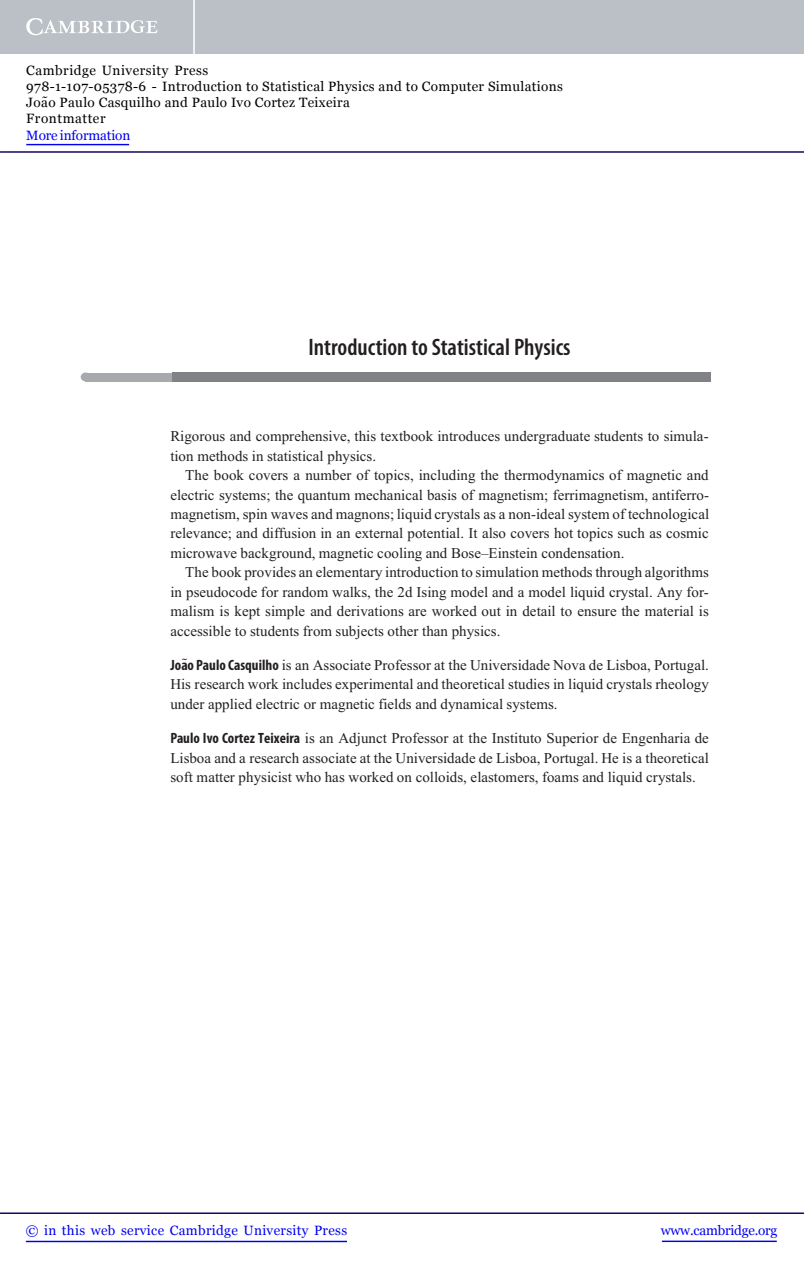
<style>
.page{position:relative;width:804px;height:1264px;background:#fff}
.page>*{position:absolute;margin:0;border:0;box-sizing:border-box;transform-origin:0 0}
.t1{font:600 condensed 23.85px "Myriad Pro";color:#231f20}
.t2{font:15px/19.5px "Times New Roman";letter-spacing:.005em;color:#231f20;text-align:justify}
.t3{font:15px "MTSY";color:#231f20}
.t4{font:13.5px/16.2px "Georgia";letter-spacing:.025em;color:#000}
.t5{font:13.5px "Georgia";letter-spacing:.025em;color:#0000f1}
.t6{font:13.5px "Georgia";letter-spacing:-.015em;color:#0000f1}
.t7{font:13.5px "Georgia";letter-spacing:-.01em;color:#0000f1}
.s1{font-family:"Myriad Pro";font-weight:700;font-stretch:condensed}
</style>
<div class="page">
<div style="left:85px;top:372px;width:87px;height:9px;background:#a8a9ad"></div>
<div style="left:81px;top:372px;width:10px;height:9px;background:#a8a9ad;border-radius:50%"></div>
<div style="left:0;top:0;width:804px;height:54px;background:#bac0c6"></div>
<svg style="left:26px;top:18px;width:132px;height:17px"></svg>
<hr style="left:193px;top:0;width:2px;height:54px;background:#fff">
<hr style="left:0;top:151px;width:804px;height:2px;background:#150666">
<hr style="left:662px;top:1240px;width:114px;height:2px;background:#0000f1">
<hr style="left:0;top:1212px;width:804px;height:1px;background:#150666">
<hr style="left:26px;top:1240px;width:321px;height:2px;background:#0000f1">
<hr style="left:26px;top:144px;width:103px;height:1px;background:#0000f1">
<p class="t4" style="left:26px;top:62px;width:538px">Cambridge University Press<br>978-1-107-05378-6 - Introduction to Statistical Physics and to Computer Simulations Joao Paulo Casquilho and Paulo Ivo Cortez Teixeira<br>Frontmatter</p>
<p class="t7" style="left:26px;top:127px;width:105px">More information</p>
<p class="t4" style="left:41px;top:94px;width:8px">˜</p>
<h1 class="t1" style="left:308px;top:338px;width:263px">Introduction to Statistical Physics</h1>
<p class="t2" style="left:170px;top:428px;width:540px">Rigorous and comprehensive, this textbook introduces undergraduate students to simula&shy;tion methods in statistical physics.</p>
<p class="t2" style="left:170px;top:467px;width:540px;text-indent:15px">The book covers a number of topics, including the thermodynamics of magnetic and electric systems; the quantum mechanical basis of magnetism; ferrimagnetism, antiferro&shy;magnetism, spin waves and magnons; liquid crystals as a non-ideal system of technological relevance; and diffusion in an external potential. It also covers hot topics such as cosmic microwave background, magnetic cooling and Bose–Einstein condensation.</p>
<p class="t2" style="left:170px;top:564px;width:540px;text-indent:15px">The book provides an elementary introduction to simulation methods through algorithms in pseudocode for random walks, the 2d Ising model and a model liquid crystal. Any for&shy;malism is kept simple and derivations are worked out in detail to ensure the material is accessible to students from subjects other than physics.</p>
<p class="t2" style="left:170px;top:656px;width:540px"><span class="s1">Joao Paulo Casquilho</span> is an Associate Professor at the Universidade Nova de Lisboa, Portugal.</p>
<p class="t3" style="left:182px;top:655px;width:6px">˜</p>
<p class="t2" style="left:170px;top:676px;width:540px">His research work includes experimental and theoretical studies in liquid crystals rheology under applied electric or magnetic fields and dynamical systems.</p>
<p class="t2" style="left:170px;top:730px;width:540px"><span class="s1">Paulo Ivo Cortez Teixeira</span> is an Adjunct Professor at the Instituto Superior de Engenharia de Lisboa and a research associate at the Universidade de Lisboa, Portugal. He is a theoretical soft matter physicist who has worked on colloids, elastomers, foams and liquid crystals.</p>
<p class="t5" style="left:26px;top:1222px;width:323px">© in this web service Cambridge University Press</p>
<p class="t6" style="left:661px;top:1222px;width:118px">www.cambridge.org</p>
</div>
